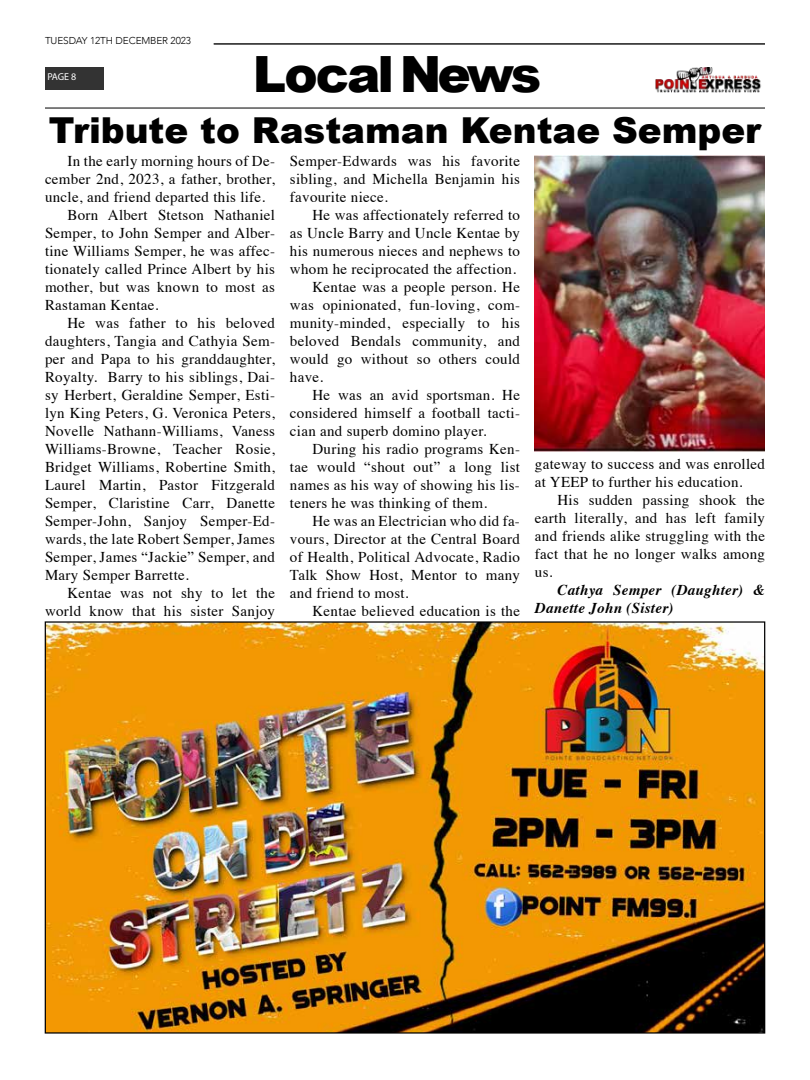
<style>
.page{position:relative;width:810px;height:1080px;background:#fff}
.page>*{position:absolute;margin:0;border:0;box-sizing:border-box;transform-origin:0 0}
.t1{font:900 50px "Arial";letter-spacing:-.06em;color:#000}
.t2{font:900 35.75px "Arial";color:#000}
.t3{font:15px/18px "Times";letter-spacing:.02em;color:#000;text-align:justify}
.t4{font:italic 700 15px/18px "Times";letter-spacing:.02em;color:#000}
.t5{font:300 10px "Avenir";letter-spacing:-.01em;color:#000}
.t6{font:10px "Myriad Pro";color:#fff}
</style>
<div class="page">
<div style="left:45px;top:67px;width:58px;height:22px;background:#333"></div>
<img style="left:656px;top:67px;width:105px;height:25px">
<hr style="left:45px;top:107px;width:720px;height:2px;background:#333">
<hr style="left:214px;top:43px;width:551px;height:2px;background:#333">
<img style="left:535px;top:155px;width:230px;height:297px">
<img style="left:47px;top:623px;width:716px;height:409px">
<p class="t5" style="left:45px;top:34px;width:148px">TUESDAY 12TH DECEMBER 2023</p>
<h1 class="t1" style="left:253px;top:38px;width:290px">Local News</h1>
<h2 class="t2" style="left:49px;top:104px;width:714px">Tribute to Rastaman Kentae Semper</h2>
<p class="t6" style="left:47px;top:71px;width:31px">PAGE 8</p>
<p class="t3" style="left:68px;top:151px;width:209px">In the early morning hours of De-</p>
<p class="t3" style="left:45px;top:169px;width:231px">cember 2nd, 2023, a father, brother,</p>
<p class="t3" style="left:45px;top:187px;width:222px">uncle, and friend departed this life.</p>
<p class="t3" style="left:68px;top:205px;width:209px">Born Albert Stetson Nathaniel</p>
<p class="t3" style="left:45px;top:223px;width:231px">Semper, to John Semper and Alber-</p>
<p class="t3" style="left:45px;top:241px;width:232px">tine Williams Semper, he was affec-</p>
<p class="t3" style="left:45px;top:259px;width:232px">tionately called Prince Albert by his</p>
<p class="t3" style="left:45px;top:277px;width:232px">mother, but was known to most as</p>
<p class="t3" style="left:45px;top:295px;width:115px">Rastaman Kentae.</p>
<p class="t3" style="left:68px;top:313px;width:209px">He was father to his beloved</p>
<p class="t3" style="left:45px;top:331px;width:232px">daughters, Tangia and Cathyia Sem-</p>
<p class="t3" style="left:45px;top:349px;width:232px">per and Papa to his granddaughter,</p>
<p class="t3" style="left:45px;top:367px;width:232px">Royalty. Barry to his siblings, Dai-</p>
<p class="t3" style="left:45px;top:385px;width:232px">sy Herbert, Geraldine Semper, Esti-</p>
<p class="t3" style="left:45px;top:403px;width:232px">lyn King Peters, G. Veronica Peters,</p>
<p class="t3" style="left:45px;top:421px;width:232px">Novelle Nathann-Williams, Vaness</p>
<p class="t3" style="left:45px;top:439px;width:232px">Williams-Browne, Teacher Rosie,</p>
<p class="t3" style="left:45px;top:457px;width:232px">Bridget Williams, Robertine Smith,</p>
<p class="t3" style="left:45px;top:475px;width:232px">Laurel Martin, Pastor Fitzgerald</p>
<p class="t3" style="left:45px;top:493px;width:232px">Semper, Claristine Carr, Danette</p>
<p class="t3" style="left:45px;top:511px;width:232px">Semper-John, Sanjoy Semper-Ed-</p>
<p class="t3" style="left:45px;top:529px;width:232px">wards, the late Robert Semper, James</p>
<p class="t3" style="left:45px;top:547px;width:232px">Semper, James “Jackie” Semper, and</p>
<p class="t3" style="left:45px;top:565px;width:145px">Mary Semper Barrette.</p>
<p class="t3" style="left:68px;top:583px;width:209px">Kentae was not shy to let the</p>
<p class="t3" style="left:45px;top:601px;width:232px">world know that his sister Sanjoy</p>
<p class="t3" style="left:290px;top:151px;width:232px">Semper-Edwards was his favorite sibling, and Michella Benjamin his favourite niece.</p>
<p class="t3" style="left:312px;top:205px;width:209px">He was affectionately referred to</p>
<p class="t3" style="left:290px;top:223px;width:232px">as Uncle Barry and Uncle Kentae by</p>
<p class="t3" style="left:290px;top:241px;width:232px">his numerous nieces and nephews to</p>
<p class="t3" style="left:290px;top:259px;width:228px">whom he reciprocated the affection.</p>
<p class="t3" style="left:312px;top:277px;width:209px">Kentae was a people person. He</p>
<p class="t3" style="left:290px;top:295px;width:232px">was opinionated, fun-loving, com-</p>
<p class="t3" style="left:290px;top:313px;width:232px">munity-minded, especially to his</p>
<p class="t3" style="left:290px;top:331px;width:232px">beloved Bendals community, and</p>
<p class="t3" style="left:290px;top:349px;width:232px">would go without so others could</p>
<p class="t3" style="left:290px;top:367px;width:35px">have.</p>
<p class="t3" style="left:312px;top:385px;width:209px">He was an avid sportsman. He</p>
<p class="t3" style="left:290px;top:403px;width:232px">considered himself a football tacti-</p>
<p class="t3" style="left:290px;top:421px;width:198px">cian and superb domino player.</p>
<p class="t3" style="left:312px;top:439px;width:209px">During his radio programs Ken-</p>
<p class="t3" style="left:290px;top:457px;width:232px">tae would “shout out” a long list</p>
<p class="t3" style="left:290px;top:475px;width:231px">names as his way of showing his lis-</p>
<p class="t3" style="left:290px;top:493px;width:199px">teners he was thinking of them.</p>
<p class="t3" style="left:312px;top:511px;width:209px">He was an Electrician who did fa-</p>
<p class="t3" style="left:290px;top:529px;width:232px">vours, Director at the Central Board</p>
<p class="t3" style="left:290px;top:547px;width:232px">of Health, Political Advocate, Radio</p>
<p class="t3" style="left:290px;top:565px;width:232px">Talk Show Host, Mentor to many</p>
<p class="t3" style="left:290px;top:583px;width:120px">and friend to most.</p>
<p class="t3" style="left:312px;top:601px;width:209px">Kentae believed education is the</p>
<p class="t3" style="left:535px;top:454px;width:232px">gateway to success and was enrolled at YEEP to further his education.</p>
<p class="t3" style="left:535px;top:490px;width:232px;text-indent:22px">His sudden passing shook the earth literally, and has left family and friends alike struggling with the fact that he no longer walks among us.</p>
<p class="t4" style="left:535px;top:580px;width:232px;text-indent:22px">Cathya Semper (Daughter) &amp;<br>Danette John (Sister)</p>
</div>
